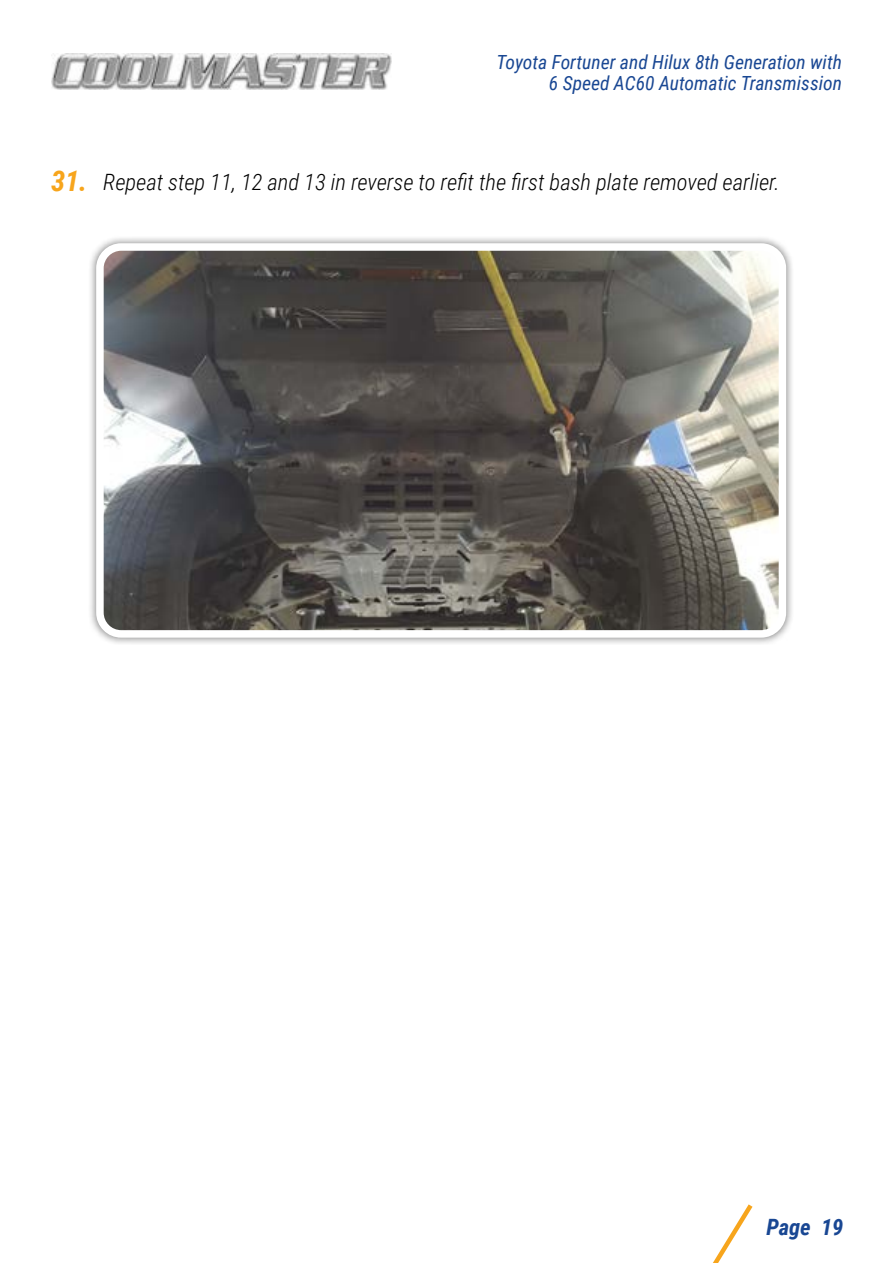
<style>
.page{position:relative;width:893px;height:1263px;background:#fff}
.page>*{position:absolute;margin:0;border:0;box-sizing:border-box;transform-origin:0 0}
.t1{font:24px "Minion Pro";letter-spacing:-.005em;color:#000}
.t2{font:italic 300 22.5px "Roboto Condensed";color:#000}
.t3{font:italic 700 22.5px "Roboto Condensed";color:#194793}
.t4{font:italic 19.5px/21px "Roboto Condensed";color:#194793;text-align:right}
.s1{font-weight:700;font-size:28.5px;color:#f7a51c}
</style>
<div class="page">
<svg style="left:713px;top:1204px;width:40px;height:59px"></svg>
<img style="left:51px;top:53px;width:340px;height:36px">
<div style="left:88px;top:236px;width:705px;height:409px;background:#000;opacity:.5"></div>
<img style="left:100px;top:247px;width:682px;height:385px">
<div style="left:96px;top:243px;width:690px;height:395px;border:8px solid #fff;border-radius:21px"></div>
<p class="t4" style="left:497px;top:50px;width:347px">Toyota Fortuner and Hilux 8th Generation with<br>6 Speed AC60 Automatic Transmission</p>
<p class="t2" style="left:51px;top:166px;width:730px"><span class="s1">31.</span> Repeat step 11, 12 and 13 in reverse to refit the first bash plate removed earlier.</p>
<p class="t1" style="left:54px;top:166px;width:735px">31. Repeat step 11, 12 and 13 in reverse to refit the first bash plate removed</p>
<p class="t3" style="left:766px;top:1212px;width:79px">Page 19</p>
</div>
